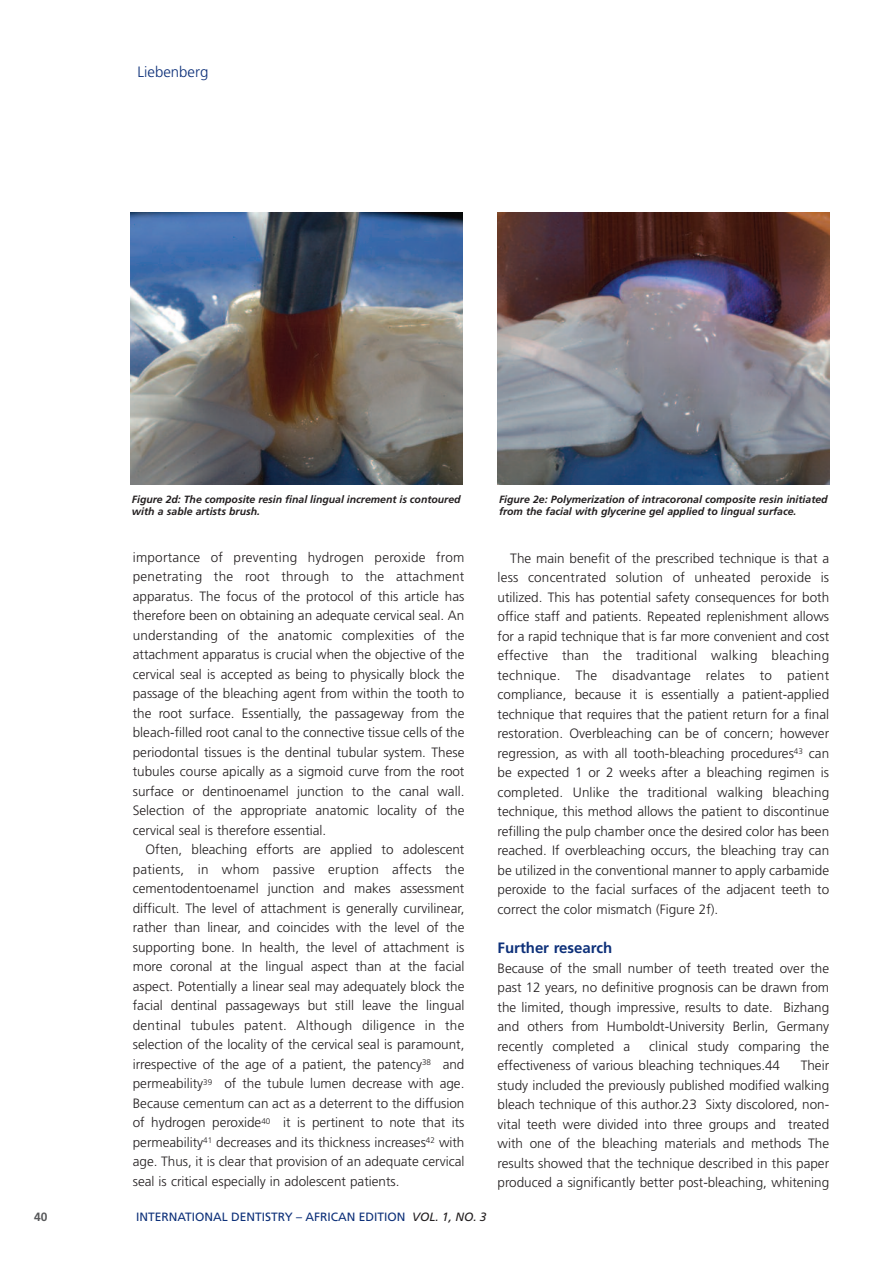
<style>
.page{position:relative;width:893px;height:1263px;background:#fff}
.page>*{position:absolute;margin:0;border:0;box-sizing:border-box;transform-origin:0 0}
.t1{font:700 15px "Frutiger";color:#0d3079}
.t2{font:300 15px "Frutiger";color:#0d3079}
.t3{font:300 13.5px/19.5px "Frutiger";color:#231f20;text-align:justify}
.t4{font:12px "Frutiger";color:#0d3079}
.t5{font:700 12px "Frutiger";color:#57585a}
.t6{font:italic 700 10.5px/12.6px "Frutiger";color:#231f20}
.s1{font-style:italic;color:#231f20}
</style>
<div class="page">
<img style="left:497px;top:213px;width:332px;height:272px">
<img style="left:130px;top:213px;width:332px;height:272px">
<p class="t2" style="left:138px;top:65px;width:72px">Liebenberg</p>
<p class="t6" style="left:132px;top:494px;width:330px">Figure 2d: The composite resin final lingual increment is contoured with a sable artists brush.</p>
<p class="t6" style="left:499px;top:493px;width:330px">Figure 2e: Polymerization of intracoronal composite resin initiated from the facial with glycerine gel applied to lingual surface.</p>
<p class="t3" style="left:133px;top:548px;width:333px">importance of preventing hydrogen peroxide from penetrating the root through to the attachment apparatus. The focus of the protocol of this article has therefore been on obtaining an adequate cervical seal. An understanding of the anatomic complexities of the attachment apparatus is crucial when the objective of the cervical seal is accepted as being to physically block the passage of the bleaching agent from within the tooth to the root surface. Essentially, the passageway from the bleach-filled root canal to the connective tissue cells of the periodontal tissues is the dentinal tubular system. These tubules course apically as a sigmoid curve from the root surface or dentinoenamel junction to the canal wall.<br>Selection of the appropriate anatomic locality of the cervical seal is therefore essential.</p>
<p class="t3" style="left:133px;top:841px;width:333px;text-indent:13px">Often, bleaching efforts are applied to adolescent patients, in whom passive eruption affects the cementodentoenamel junction and makes assessment difficult. The level of attachment is generally curvilinear, rather than linear, and coincides with the level of the supporting bone. In health, the level of attachment is more coronal at the lingual aspect than at the facial aspect. Potentially a linear seal may adequately block the facial dentinal passageways but still leave the lingual dentinal tubules patent. Although diligence in the selection of the locality of the cervical seal is paramount, irrespective of the age of a patient, the patency<sup>38</sup> and permeability<sup>39</sup> of the tubule lumen decrease with age.<br>Because cementum can act as a deterrent to the diffusion of hydrogen peroxide<sup>40</sup> it is pertinent to note that its permeability<sup>41</sup> decreases and its thickness increases<sup>42</sup> with age. Thus, it is clear that provision of an adequate cervical seal is critical especially in adolescent patients.</p>
<p class="t5" style="left:34px;top:1212px;width:15px">40</p>
<p class="t4" style="left:136px;top:1212px;width:352px">INTERNATIONAL DENTISTRY – AFRICAN EDITION <span class="s1">VOL. 1, NO. 3</span></p>
<p class="t3" style="left:497px;top:549px;width:333px;text-indent:13px">The main benefit of the prescribed technique is that a less concentrated solution of unheated peroxide is utilized. This has potential safety consequences for both office staff and patients. Repeated replenishment allows for a rapid technique that is far more convenient and cost effective than the traditional walking bleaching technique. The disadvantage relates to patient compliance, because it is essentially a patient-applied technique that requires that the patient return for a final restoration. Overbleaching can be of concern; however regression, as with all tooth-bleaching procedures<sup>43</sup> can be expected 1 or 2 weeks after a bleaching regimen is completed. Unlike the traditional walking bleaching technique, this method allows the patient to discontinue refilling the pulp chamber once the desired color has been reached. If overbleaching occurs, the bleaching tray can be utilized in the conventional manner to apply carbamide peroxide to the facial surfaces of the adjacent teeth to correct the color mismatch (Figure 2f).</p>
<p class="t1" style="left:497px;top:942px;width:116px">Further research</p>
<p class="t3" style="left:497px;top:959px;width:333px">Because of the small number of teeth treated over the past 12 years, no definitive prognosis can be drawn from the limited, though impressive, results to date. Bizhang and others from Humboldt-University Berlin, Germany recently completed a</p>
<p class="t3" style="left:497px;top:1037px;width:333px;text-indent:152px">clinical study comparing the effectiveness of various bleaching techniques.44</p>
<p class="t3" style="left:497px;top:1056px;width:333px;text-indent:303px">Their study included the previously published modified walking bleach technique of this author.23 Sixty discolored, non&shy;vital teeth were divided into three groups and treated with one of the bleaching materials and methods The results showed that the technique described in this paper produced a significantly better post-bleaching, whitening</p>
</div>
